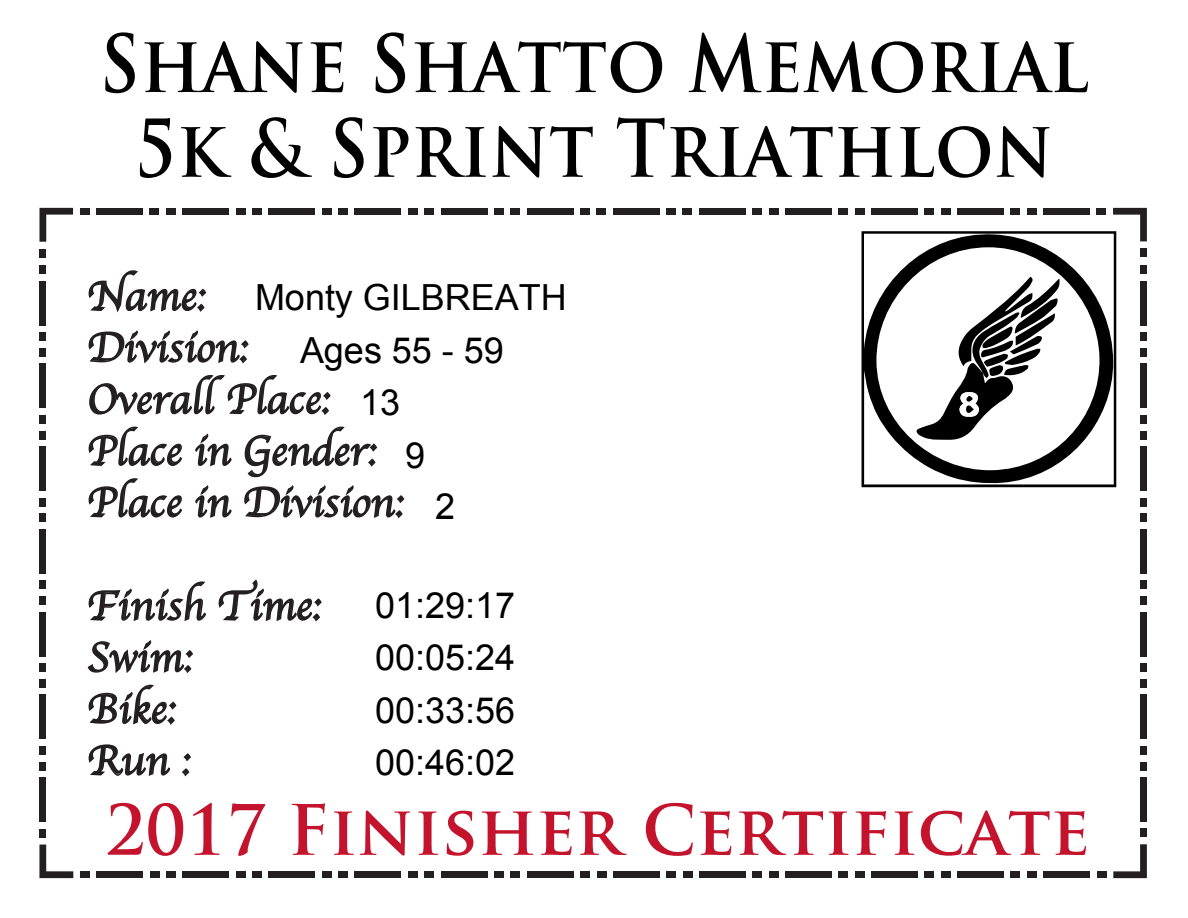
<style>
.page{position:relative;width:1188px;height:918px;background:#fff}
.page>*{position:absolute;margin:0;border:0;box-sizing:border-box;transform-origin:0 0}
.t1{font:700 77.55px/84.8px "Trajan Pro";letter-spacing:.005em;color:#000;text-align:center;scale:.91 1}
.t2{font:700 67.65px "Trajan Pro";color:#c4142d}
.t3{font:43.05px/51.6px "Apple Chancery";color:#231f20}
.t4{font:36px/52.5px "Arial";color:#000;text-align:justify}
</style>
<div class="page">
<div style="left:40px;top:777px;width:6px;height:45px;background:#231f20"></div>
<div style="left:40px;top:829px;width:6px;height:9px;background:#231f20"></div>
<div style="left:40px;top:762px;width:6px;height:9px;background:#231f20"></div>
<div style="left:40px;top:695px;width:6px;height:44px;background:#231f20"></div>
<div style="left:40px;top:746px;width:6px;height:9px;background:#231f20"></div>
<div style="left:40px;top:679px;width:6px;height:9px;background:#231f20"></div>
<div style="left:40px;top:612px;width:6px;height:44px;background:#231f20"></div>
<div style="left:40px;top:663px;width:6px;height:9px;background:#231f20"></div>
<div style="left:40px;top:596px;width:6px;height:9px;background:#231f20"></div>
<div style="left:40px;top:529px;width:6px;height:45px;background:#231f20"></div>
<div style="left:40px;top:580px;width:6px;height:9px;background:#231f20"></div>
<div style="left:40px;top:514px;width:6px;height:8px;background:#231f20"></div>
<div style="left:40px;top:446px;width:6px;height:45px;background:#231f20"></div>
<div style="left:40px;top:498px;width:6px;height:9px;background:#231f20"></div>
<div style="left:40px;top:431px;width:6px;height:9px;background:#231f20"></div>
<div style="left:40px;top:364px;width:6px;height:44px;background:#231f20"></div>
<div style="left:40px;top:415px;width:6px;height:9px;background:#231f20"></div>
<div style="left:40px;top:348px;width:6px;height:9px;background:#231f20"></div>
<div style="left:40px;top:281px;width:6px;height:44px;background:#231f20"></div>
<div style="left:40px;top:332px;width:6px;height:9px;background:#231f20"></div>
<div style="left:40px;top:265px;width:6px;height:9px;background:#231f20"></div>
<div style="left:40px;top:249px;width:6px;height:9px;background:#231f20"></div>
<div style="left:96px;top:208px;width:47px;height:7px;background:#231f20"></div>
<div style="left:80px;top:208px;width:10px;height:7px;background:#231f20"></div>
<div style="left:150px;top:208px;width:9px;height:7px;background:#231f20"></div>
<div style="left:183px;top:208px;width:46px;height:7px;background:#231f20"></div>
<div style="left:166px;top:208px;width:10px;height:7px;background:#231f20"></div>
<div style="left:236px;top:208px;width:9px;height:7px;background:#231f20"></div>
<div style="left:269px;top:208px;width:46px;height:7px;background:#231f20"></div>
<div style="left:252px;top:208px;width:10px;height:7px;background:#231f20"></div>
<div style="left:322px;top:208px;width:9px;height:7px;background:#231f20"></div>
<div style="left:355px;top:208px;width:46px;height:7px;background:#231f20"></div>
<div style="left:338px;top:208px;width:10px;height:7px;background:#231f20"></div>
<div style="left:408px;top:208px;width:9px;height:7px;background:#231f20"></div>
<div style="left:441px;top:208px;width:46px;height:7px;background:#231f20"></div>
<div style="left:425px;top:208px;width:9px;height:7px;background:#231f20"></div>
<div style="left:494px;top:208px;width:9px;height:7px;background:#231f20"></div>
<div style="left:527px;top:208px;width:46px;height:7px;background:#231f20"></div>
<div style="left:511px;top:208px;width:9px;height:7px;background:#231f20"></div>
<div style="left:580px;top:208px;width:10px;height:7px;background:#231f20"></div>
<div style="left:613px;top:208px;width:46px;height:7px;background:#231f20"></div>
<div style="left:597px;top:208px;width:9px;height:7px;background:#231f20"></div>
<div style="left:666px;top:208px;width:10px;height:7px;background:#231f20"></div>
<div style="left:699px;top:208px;width:46px;height:7px;background:#231f20"></div>
<div style="left:683px;top:208px;width:9px;height:7px;background:#231f20"></div>
<div style="left:752px;top:208px;width:10px;height:7px;background:#231f20"></div>
<div style="left:785px;top:208px;width:47px;height:7px;background:#231f20"></div>
<div style="left:769px;top:208px;width:9px;height:7px;background:#231f20"></div>
<div style="left:838px;top:208px;width:10px;height:7px;background:#231f20"></div>
<div style="left:871px;top:208px;width:47px;height:7px;background:#231f20"></div>
<div style="left:855px;top:208px;width:9px;height:7px;background:#231f20"></div>
<div style="left:925px;top:208px;width:9px;height:7px;background:#231f20"></div>
<div style="left:957px;top:208px;width:47px;height:7px;background:#231f20"></div>
<div style="left:941px;top:208px;width:9px;height:7px;background:#231f20"></div>
<div style="left:1011px;top:208px;width:9px;height:7px;background:#231f20"></div>
<div style="left:1043px;top:208px;width:47px;height:7px;background:#231f20"></div>
<div style="left:1027px;top:208px;width:9px;height:7px;background:#231f20"></div>
<div style="left:1097px;top:208px;width:9px;height:7px;background:#231f20"></div>
<div style="left:1140px;top:248px;width:7px;height:9px;background:#231f20"></div>
<div style="left:1140px;top:281px;width:7px;height:44px;background:#231f20"></div>
<div style="left:1140px;top:265px;width:7px;height:9px;background:#231f20"></div>
<div style="left:1140px;top:332px;width:7px;height:9px;background:#231f20"></div>
<div style="left:1140px;top:364px;width:7px;height:44px;background:#231f20"></div>
<div style="left:1140px;top:348px;width:7px;height:9px;background:#231f20"></div>
<div style="left:1140px;top:415px;width:7px;height:9px;background:#231f20"></div>
<div style="left:1140px;top:446px;width:7px;height:45px;background:#231f20"></div>
<div style="left:1140px;top:431px;width:7px;height:9px;background:#231f20"></div>
<div style="left:1140px;top:498px;width:7px;height:8px;background:#231f20"></div>
<div style="left:1140px;top:529px;width:7px;height:45px;background:#231f20"></div>
<div style="left:1140px;top:513px;width:7px;height:9px;background:#231f20"></div>
<div style="left:1140px;top:580px;width:7px;height:9px;background:#231f20"></div>
<div style="left:1140px;top:612px;width:7px;height:44px;background:#231f20"></div>
<div style="left:1140px;top:596px;width:7px;height:9px;background:#231f20"></div>
<div style="left:1140px;top:663px;width:7px;height:9px;background:#231f20"></div>
<div style="left:1140px;top:695px;width:7px;height:44px;background:#231f20"></div>
<div style="left:1140px;top:679px;width:7px;height:9px;background:#231f20"></div>
<div style="left:1140px;top:746px;width:7px;height:9px;background:#231f20"></div>
<div style="left:1140px;top:777px;width:7px;height:45px;background:#231f20"></div>
<div style="left:1140px;top:762px;width:7px;height:9px;background:#231f20"></div>
<div style="left:1140px;top:828px;width:7px;height:9px;background:#231f20"></div>
<div style="left:1043px;top:871px;width:47px;height:7px;background:#231f20"></div>
<div style="left:1097px;top:871px;width:9px;height:7px;background:#231f20"></div>
<div style="left:1027px;top:871px;width:10px;height:7px;background:#231f20"></div>
<div style="left:957px;top:871px;width:47px;height:7px;background:#231f20"></div>
<div style="left:1011px;top:871px;width:9px;height:7px;background:#231f20"></div>
<div style="left:941px;top:871px;width:9px;height:7px;background:#231f20"></div>
<div style="left:871px;top:871px;width:47px;height:7px;background:#231f20"></div>
<div style="left:925px;top:871px;width:9px;height:7px;background:#231f20"></div>
<div style="left:855px;top:871px;width:9px;height:7px;background:#231f20"></div>
<div style="left:785px;top:871px;width:47px;height:7px;background:#231f20"></div>
<div style="left:839px;top:871px;width:9px;height:7px;background:#231f20"></div>
<div style="left:769px;top:871px;width:9px;height:7px;background:#231f20"></div>
<div style="left:699px;top:871px;width:47px;height:7px;background:#231f20"></div>
<div style="left:753px;top:871px;width:9px;height:7px;background:#231f20"></div>
<div style="left:683px;top:871px;width:9px;height:7px;background:#231f20"></div>
<div style="left:613px;top:871px;width:46px;height:7px;background:#231f20"></div>
<div style="left:666px;top:871px;width:10px;height:7px;background:#231f20"></div>
<div style="left:597px;top:871px;width:9px;height:7px;background:#231f20"></div>
<div style="left:527px;top:871px;width:46px;height:7px;background:#231f20"></div>
<div style="left:580px;top:871px;width:10px;height:7px;background:#231f20"></div>
<div style="left:511px;top:871px;width:9px;height:7px;background:#231f20"></div>
<div style="left:441px;top:871px;width:46px;height:7px;background:#231f20"></div>
<div style="left:494px;top:871px;width:10px;height:7px;background:#231f20"></div>
<div style="left:425px;top:871px;width:9px;height:7px;background:#231f20"></div>
<div style="left:355px;top:871px;width:46px;height:7px;background:#231f20"></div>
<div style="left:408px;top:871px;width:9px;height:7px;background:#231f20"></div>
<div style="left:339px;top:871px;width:9px;height:7px;background:#231f20"></div>
<div style="left:269px;top:871px;width:46px;height:7px;background:#231f20"></div>
<div style="left:322px;top:871px;width:9px;height:7px;background:#231f20"></div>
<div style="left:253px;top:871px;width:9px;height:7px;background:#231f20"></div>
<div style="left:183px;top:871px;width:46px;height:7px;background:#231f20"></div>
<div style="left:236px;top:871px;width:9px;height:7px;background:#231f20"></div>
<div style="left:166px;top:871px;width:10px;height:7px;background:#231f20"></div>
<div style="left:97px;top:871px;width:46px;height:7px;background:#231f20"></div>
<div style="left:150px;top:871px;width:9px;height:7px;background:#231f20"></div>
<div style="left:80px;top:871px;width:10px;height:7px;background:#231f20"></div>
<svg style="left:39px;top:208px;width:34px;height:34px"></svg>
<svg style="left:1113px;top:208px;width:34px;height:33px"></svg>
<svg style="left:1113px;top:844px;width:34px;height:34px"></svg>
<svg style="left:39px;top:845px;width:34px;height:33px"></svg>
<svg style="left:88px;top:270px;width:317px;height:249px"></svg>
<svg style="left:218px;top:579px;width:104px;height:43px"></svg>
<svg style="left:87px;top:581px;width:119px;height:196px"></svg>
<svg style="left:861px;top:229px;width:261px;height:259px"></svg>
<svg style="left:862px;top:231px;width:254px;height:256px"></svg>
<svg style="left:861px;top:265px;width:237px;height:176px"></svg>
<h1 class="t1" style="left:99px;top:22px;width:1089px">Shane Shatto Memorial<br>5k &amp; Sprint Triathlon</h1>
<p class="t3" style="left:87px;top:270px;width:318px">Name:<br>Division:<br>Overall Place:<br>Place in Gender:<br>Place in Division:</p>
<p class="t4" style="left:255px;top:271px;width:313px">Monty GILBREATH</p>
<p class="t4" style="left:360px;top:324px;width:145px;text-indent:-60px">Ages 55 - 59<br>13</p>
<p class="t4" style="left:405px;top:429px;width:22px">9</p>
<p class="t4" style="left:435px;top:480px;width:22px">2</p>
<p class="t3" style="left:87px;top:580px;width:235px">Finish Time:<br>Swim:<br>Bike:<br>Run :</p>
<p class="t4" style="left:375px;top:579px;width:142px">01:29:17</p>
<p class="t4" style="left:375px;top:631px;width:142px">00:05:24<br>00:33:56<br>00:46:02</p>
<h2 class="t2" style="left:105px;top:788px;width:986px">2017 Finisher Certificate</h2>
</div>
